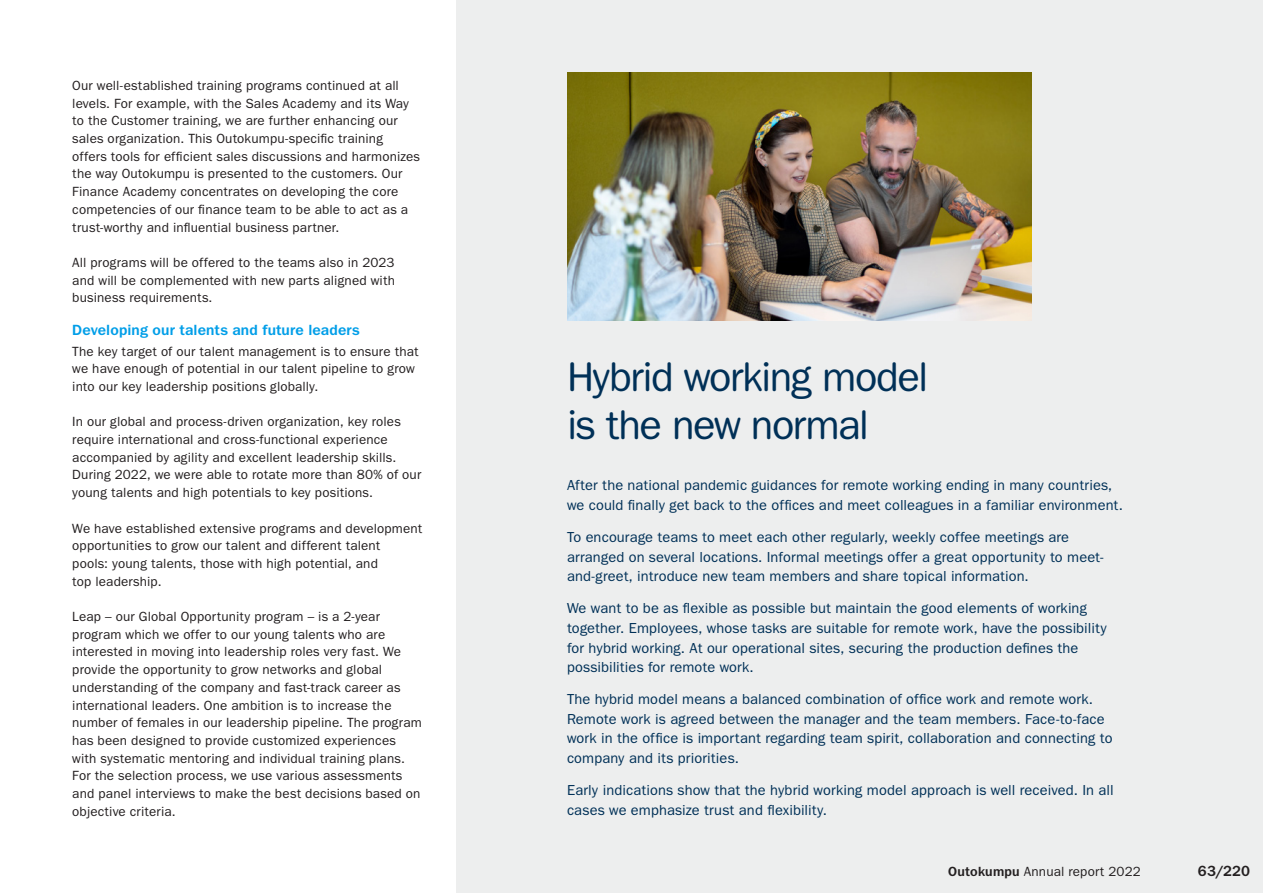
<style>
.page{position:relative;width:1263px;height:893px;background:#fff}
.page>*{position:absolute;margin:0;border:0;box-sizing:border-box;transform-origin:0 0}
.t1{font:42px/48px "Tee Franklin Forever Rounded";letter-spacing:-.035em;color:#003057}
.t2{font:500 15px "Tee Franklin Forever";letter-spacing:.01em;color:#009ee8}
.t3{font:500 15px "Tee Franklin Forever";color:#231f20}
.t4{font:14.7px/19.5px "Tee Franklin Forever";letter-spacing:.01em;color:#003057}
.t5{font:13.5px/17.7px "Tee Franklin Forever";letter-spacing:.015em;color:#231f20}
.s1{font-weight:500}
</style>
<div class="page">
<div style="left:456px;top:0;width:807px;height:893px;background:#edeeee"></div>
<img style="left:567px;top:72px;width:464px;height:248px">
<p class="t5" style="left:72px;top:77px;width:349px">Our well-established training programs continued at all levels. For example, with the Sales Academy and its Way to the Customer training, we are further enhancing our sales organization. This Outokumpu-specific training offers tools for efficient sales discussions and harmonizes the way Outokumpu is presented to the customers. Our Finance Academy concentrates on developing the core competencies of our finance team to be able to act as a trust-worthy and influential business partner.</p>
<p class="t5" style="left:72px;top:254px;width:324px;text-align:justify">All programs will be offered to the teams also in 2023 and will be complemented with new parts aligned with business requirements.</p>
<p class="t2" style="left:72px;top:321px;width:289px">Developing our talents and future leaders</p>
<p class="t5" style="left:72px;top:342px;width:348px">The key target of our talent management is to ensure that we have enough of potential in our talent pipeline to grow into our key leadership positions globally.</p>
<p class="t5" style="left:72px;top:413px;width:350px">In our global and process-driven organization, key roles require international and cross-functional experience accompanied by agility and excellent leadership skills.<br>During 2022, we were able to rotate more than 80% of our young talents and high potentials to key positions.</p>
<p class="t5" style="left:72px;top:519px;width:352px">We have established extensive programs and development opportunities to grow our talent and different talent<br>pools: young talents, those with high potential, and<br>top leadership.</p>
<p class="t5" style="left:72px;top:608px;width:351px">Leap – our Global Opportunity program – is a 2-year program which we offer to our young talents who are interested in moving into leadership roles very fast. We provide the opportunity to grow networks and global understanding of the company and fast-track career as international leaders. One ambition is to increase the number of females in our leadership pipeline. The program has been designed to provide customized experiences with systematic mentoring and individual training plans.<br>For the selection process, we use various assessments and panel interviews to make the best decisions based on objective criteria.</p>
<h1 class="t1" style="left:567px;top:353px;width:363px">Hybrid working model is the new normal</h1>
<p class="t4" style="left:567px;top:476px;width:557px">After the national pandemic guidances for remote working ending in many countries, we could finally get back to the offices and meet colleagues in a familiar environment.</p>
<p class="t4" style="left:567px;top:527px;width:538px">To encourage teams to meet each other regularly, weekly coffee meetings are arranged on several locations. Informal meetings offer a great opportunity to meet&shy;and-greet, introduce new team members and share topical information.</p>
<p class="t4" style="left:567px;top:599px;width:541px">We want to be as flexible as possible but maintain the good elements of working together. Employees, whose tasks are suitable for remote work, have the possibility for hybrid working. At our operational sites, securing the production defines the possibilities for remote work.</p>
<p class="t4" style="left:567px;top:689px;width:547px">The hybrid model means a balanced combination of office work and remote work.<br>Remote work is agreed between the manager and the team members. Face-to-face work in the office is important regarding team spirit, collaboration and connecting to company and its priorities.</p>
<p class="t4" style="left:567px;top:780px;width:548px">Early indications show that the hybrid working model approach is well received. In all cases we emphasize trust and flexibility.</p>
<p class="t5" style="left:948px;top:862px;width:194px"><span class="s1">Outokumpu</span> Annual report 2022</p>
<p class="t3" style="left:1198px;top:862px;width:54px">63/220</p>
</div>
